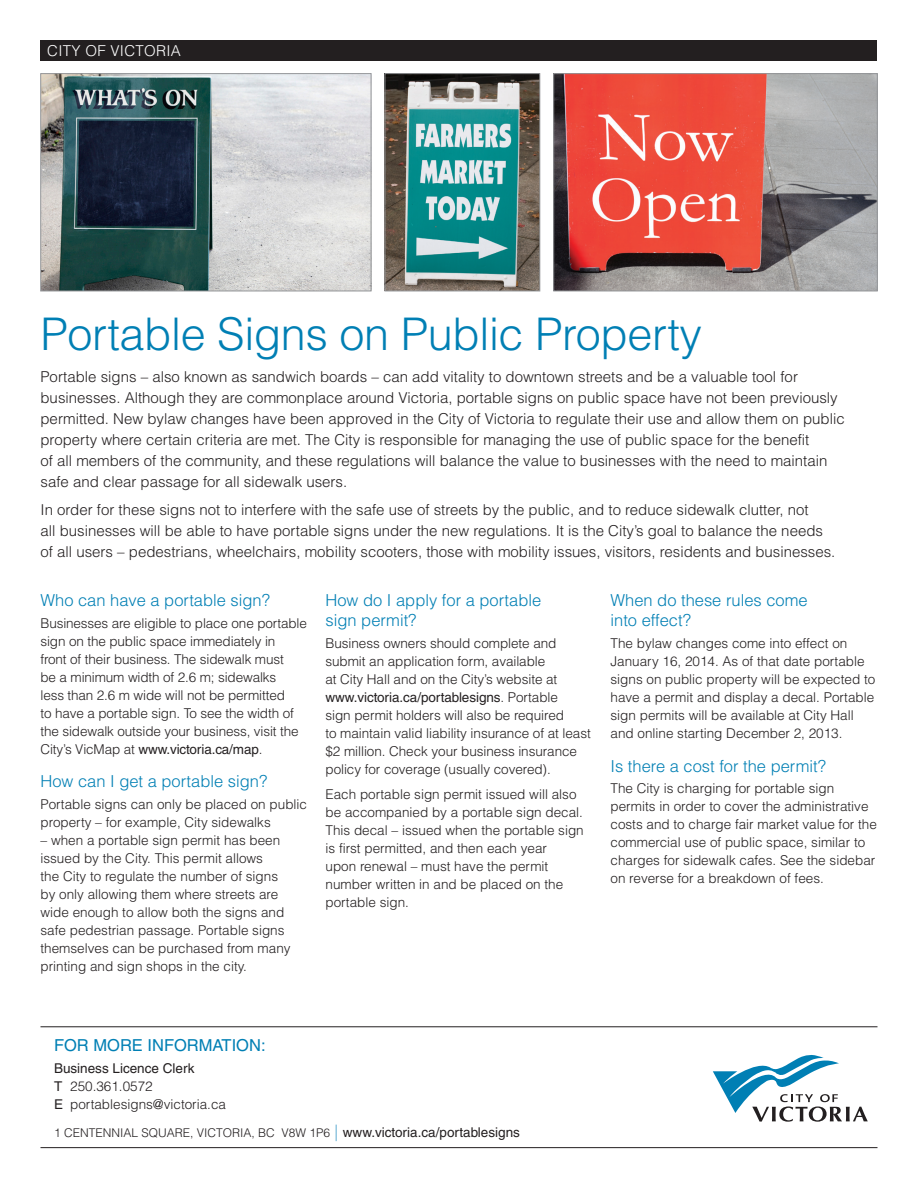
<style>
.page{position:relative;width:918px;height:1188px;background:#fff}
.page>*{position:absolute;margin:0;border:0;box-sizing:border-box;transform-origin:0 0}
.header_k{font:300 45px "Helvetica LT Std";letter-spacing:-.01em;color:#007fb4}
.body_header{font:300 16.5px/20.2px "Helvetica LT Std";color:#007fb4}
.contact_header{font:16.5px "Helvetica LT Std";color:#007fb4}
.pull_quote{font:300 15px/21px "Helvetica LT Std";color:#231f20}
.page_header{font:300 15px "Helvetica LT Std";letter-spacing:.02em;color:#fff}
.body_text_sp__0625{font:300 13.5px/18px "Helvetica LT Std";color:#231f20}
.contact_text{font:300 13.5px "Helvetica LT Std";color:#231f20}
.contact_text-2{font:13.5px "Helvetica LT Std";color:#231f20}
.contact_address_line{font:300 12px "Helvetica LT Std";color:#231f20}
.s1{font-weight:400}
.s2{font-stretch:condensed;font-size:16.5px;color:#4ea3cc}
.s3{font-weight:400;font-size:13.5px}
</style>
<div class="page">
<hr style="left:40px;top:1027px;width:838px;height:1px;background:#231f20">
<hr style="left:40px;top:1147px;width:838px;height:1px;background:#231f20">
<svg style="left:713px;top:1055px;width:155px;height:67px"></svg>
<div style="left:40px;top:40px;width:838px;height:21px;background:#231f20"></div>
<img style="left:42px;top:75px;width:327px;height:214px">
<div style="left:40px;top:73px;width:331px;height:218px;border:1px solid #939598"></div>
<img style="left:387px;top:75px;width:151px;height:214px">
<div style="left:385px;top:73px;width:155px;height:218px;border:1px solid #939598"></div>
<img style="left:556px;top:75px;width:320px;height:214px">
<div style="left:554px;top:73px;width:324px;height:218px;border:1px solid #939598"></div>
<p class="page_header" style="left:47px;top:41px;width:135px">CITY OF VICTORIA</p>
<p class="header_k" style="left:40px;top:306px;width:663px">Portable Signs on Public Property</p>
<p class="pull_quote" style="left:40px;top:366px;width:806px">Portable signs – also known as sandwich boards – can add vitality to downtown streets and be a valuable tool for businesses. Although they are commonplace around Victoria, portable signs on public space have not been previously permitted. New bylaw changes have been approved in the City of Victoria to regulate their use and allow them on public property where certain criteria are met. The City is responsible for managing the use of public space for the benefit<br>of all members of the community, and these regulations will balance the value to businesses with the need to maintain safe and clear passage for all sidewalk users.</p>
<p class="pull_quote" style="left:40px;top:499px;width:796px">In order for these signs not to interfere with the safe use of streets by the public, and to reduce sidewalk clutter, not<br>all businesses will be able to have portable signs under the new regulations. It is the City’s goal to balance the needs of all users – pedestrians, wheelchairs, mobility scooters, those with mobility issues, visitors, residents and businesses.</p>
<p class="body_header" style="left:40px;top:590px;width:231px">Who can have a portable sign?</p>
<p class="body_text_sp__0625" style="left:40px;top:614px;width:268px">Businesses are eligible to place one portable sign on the public space immediately in<br>front of their business. The sidewalk must<br>be a minimum width of 2.6 m; sidewalks<br>less than 2.6 m wide will not be permitted<br>to have a portable sign. To see the width of the sidewalk outside your business, visit the City’s VicMap at <span class="s1">www.victoria.ca/map</span>.</p>
<p class="body_header" style="left:40px;top:771px;width:228px">How can I get a portable sign?</p>
<p class="body_text_sp__0625" style="left:40px;top:795px;width:268px">Portable signs can only be placed on public property – for example, City sidewalks</p>
<p class="body_text_sp__0625" style="left:40px;top:831px;width:252px">– when a portable sign permit has been issued by the City. This permit allows<br>the City to regulate the number of signs by only allowing them where streets are wide enough to allow both the signs and safe pedestrian passage. Portable signs themselves can be purchased from many printing and sign shops in the city.</p>
<p class="body_header" style="left:326px;top:590px;width:217px">How do I apply for a portable sign permit?</p>
<p class="body_text_sp__0625" style="left:326px;top:634px;width:267px">Business owners should complete and submit an application form, available<br>at City Hall and on the City’s website at <span class="s1">www.victoria.ca/portablesigns</span>. Portable<br>sign permit holders will also be required<br>to maintain valid liability insurance of at least $2 million. Check your business insurance policy for coverage (usually covered).</p>
<p class="body_text_sp__0625" style="left:326px;top:785px;width:260px">Each portable sign permit issued will also be accompanied by a portable sign decal.<br>This decal – issued when the portable sign is first permitted, and then each year<br>upon renewal – must have the permit number written in and be placed on the portable sign.</p>
<p class="body_header" style="left:610px;top:590px;width:199px">When do these rules come into effect?</p>
<p class="body_text_sp__0625" style="left:610px;top:634px;width:266px">The bylaw changes come into effect on January 16, 2014. As of that date portable signs on public property will be expected to have a permit and display a decal. Portable sign permits will be available at City Hall and online starting December 2, 2013.</p>
<p class="body_header" style="left:610px;top:755px;width:217px">Is there a cost for the permit?</p>
<p class="body_text_sp__0625" style="left:610px;top:779px;width:268px">The City is charging for portable sign permits in order to cover the administrative costs and to charge fair market value for the commercial use of public space, similar to charges for sidewalk cafes. See the sidebar on reverse for a breakdown of fees.</p>
<p class="contact_header" style="left:54px;top:1036px;width:213px">FOR MORE INFORMATION:</p>
<p class="contact_text-2" style="left:54px;top:1061px;width:142px">Business Licence Clerk</p>
<p class="contact_text" style="left:54px;top:1078px;width:100px"><span class="s1">T</span> 250.361.0572</p>
<p class="contact_text" style="left:54px;top:1096px;width:174px"><span class="s1">E</span> portablesigns@victoria.ca</p>
<p class="contact_address_line" style="left:54px;top:1125px;width:467px">1 CENTENNIAL SQUARE, VICTORIA, BC V8W 1P6 <span class="s2">|</span> <span class="s3">www.victoria.ca/portablesigns</span></p>
</div>
